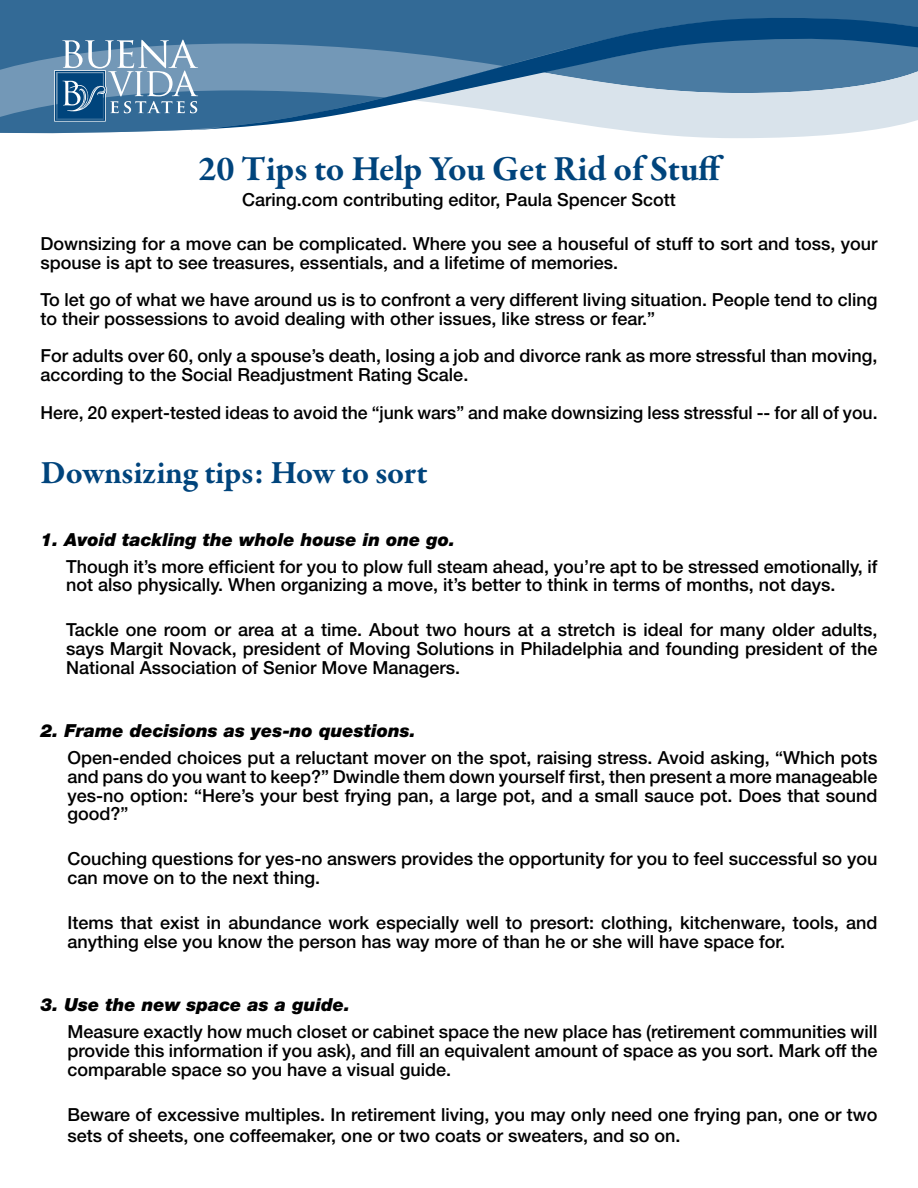
<style>
.page{position:relative;width:918px;height:1188px;background:#fff}
.page>*{position:absolute;margin:0;border:0;box-sizing:border-box;transform-origin:0 0}
.t1{font:700 36px "Garamond Premr Pro";letter-spacing:-.005em;color:#00447c}
.t2{font:700 33px "Garamond Premr Pro";letter-spacing:-.005em;color:#00447c}
.t3{font:500 18px/18.8px "Helvetica Neue";color:#000}
.t4{font:italic 900 18px "Helvetica Neue";color:#000}
</style>
<div class="page">
<div style="left:0;top:0;width:918px;height:40px;background:#336a96"></div>
<svg style="left:0;top:122px;width:863px;height:16px"></svg>
<svg style="left:191px;top:17px;width:727px;height:114px;background:#7197b6"></svg>
<svg style="left:0;top:40px;width:504px;height:82px;background:#6890b1"></svg>
<h1 class="t1" style="left:198px;top:147px;width:527px">20 Tips to Help You Get Rid of Stuff</h1>
<p class="t3" style="left:242px;top:190px;width:435px">Caring.com contributing editor, Paula Spencer Scott</p>
<p class="t3" style="left:41px;top:234px;width:839px">Downsizing for a move can be complicated. Where you see a houseful of stuff to sort and toss, your spouse is apt to see treasures, essentials, and a lifetime of memories.</p>
<p class="t3" style="left:41px;top:290px;width:839px">To let go of what we have around us is to confront a very different living situation. People tend to cling to their possessions to avoid dealing with other issues, like stress or fear.”</p>
<p class="t3" style="left:41px;top:347px;width:839px">For adults over 60, only a spouse’s death, losing a job and divorce rank as more stressful than moving, according to the Social Readjustment Rating Scale.</p>
<p class="t3" style="left:40px;top:403px;width:839px">Here, 20 expert-tested ideas to avoid the “junk wars” and make downsizing less stressful -- for all of you.</p>
<h2 class="t2" style="left:40px;top:452px;width:389px">Downsizing tips: How to sort</h2>
<p class="t4" style="left:40px;top:528px;width:416px">1. Avoid tackling the whole house in one go.</p>
<p class="t3" style="left:66px;top:557px;width:813px">Though it’s more efficient for you to plow full steam ahead, you’re apt to be stressed emotionally, if not also physically. When organizing a move, it’s better to think in terms of months, not days.</p>
<p class="t3" style="left:66px;top:621px;width:813px;text-align:justify">Tackle one room or area at a time. About two hours at a stretch is ideal for many older adults, says Margit Novack, president of Moving Solutions in Philadelphia and founding president of the National Association of Senior Move Managers.</p>
<p class="t4" style="left:40px;top:720px;width:377px">2. Frame decisions as yes-no questions.</p>
<p class="t3" style="left:68px;top:748px;width:811px;text-align:justify">Open-ended choices put a reluctant mover on the spot, raising stress. Avoid asking, “Which pots and pans do you want to keep?” Dwindle them down yourself first, then present a more manageable yes-no option: “Here’s your best frying pan, a large pot, and a small sauce pot. Does that sound good?”</p>
<p class="t3" style="left:68px;top:849px;width:811px">Couching questions for yes-no answers provides the opportunity for you to feel successful so you can move on to the next thing.</p>
<p class="t3" style="left:68px;top:913px;width:811px">Items that exist in abundance work especially well to presort: clothing, kitchenware, tools, and anything else you know the person has way more of than he or she will have space for.</p>
<p class="t4" style="left:40px;top:994px;width:311px">3. Use the new space as a guide.</p>
<p class="t3" style="left:68px;top:1022px;width:812px;text-align:justify">Measure exactly how much closet or cabinet space the new place has (retirement communities will provide this information if you ask), and fill an equivalent amount of space as you sort. Mark off the comparable space so you have a visual guide.</p>
<p class="t3" style="left:68px;top:1103px;width:812px;line-height:21.6px">Beware of excessive multiples. In retirement living, you may only need one frying pan, one or two sets of sheets, one coffeemaker, one or two coats or sweaters, and so on.</p>
</div>
